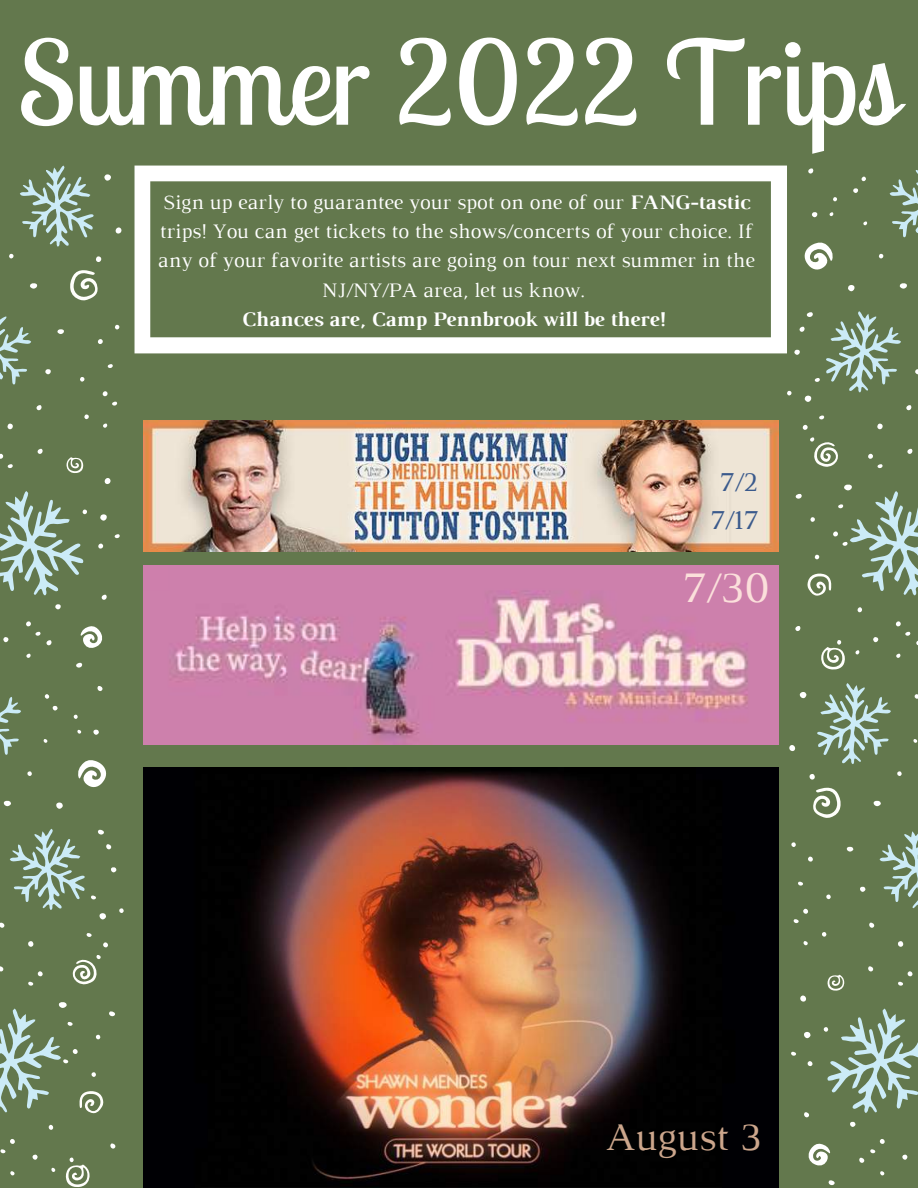
<style>
.page{position:relative;width:918px;height:1188px;background:#63784d}
.page>*{position:absolute;margin:0;border:0;box-sizing:border-box;transform-origin:0 0}
.t1{font:116.25px "Lobster Two";color:#fff}
.t2{font:44.4px "Luthier";color:#fbdfdb}
.t3{font:39.9px "Luthier";color:#cca68c}
.t4{font:27.9px/38.5px "Luthier";color:#3a5a8c;text-align:center}
.t5{font:21px/29.2px "Luthier";color:#fff;text-align:center}
.t6{font:700 21px "Luthier";color:#fff}
.s1{font-weight:700}
</style>
<div class="page">
<img style="left:143px;top:565px;width:636px;height:179px">
<img style="left:143px;top:421px;width:636px;height:130px">
<img style="left:143px;top:767px;width:636px;height:421px">
<svg style="left:135px;top:166px;width:652px;height:187px"></svg>
<svg style="left:20px;top:166px;width:74px;height:81px"></svg>
<svg style="left:0;top:316px;width:31px;height:69px"></svg>
<svg style="left:70px;top:270px;width:28px;height:31px"></svg>
<svg style="left:66px;top:457px;width:18px;height:16px"></svg>
<svg style="left:81px;top:626px;width:21px;height:22px"></svg>
<svg style="left:3px;top:637px;width:6px;height:5px"></svg>
<svg style="left:45px;top:369px;width:6px;height:5px"></svg>
<svg style="left:98px;top:339px;width:5px;height:5px"></svg>
<svg style="left:80px;top:377px;width:5px;height:5px"></svg>
<svg style="left:36px;top:405px;width:6px;height:5px"></svg>
<svg style="left:7px;top:424px;width:6px;height:5px"></svg>
<svg style="left:37px;top:449px;width:6px;height:5px"></svg>
<svg style="left:57px;top:329px;width:7px;height:5px"></svg>
<svg style="left:105px;top:478px;width:6px;height:6px"></svg>
<svg style="left:107px;top:364px;width:6px;height:4px"></svg>
<svg style="left:103px;top:391px;width:5px;height:5px"></svg>
<svg style="left:84px;top:414px;width:5px;height:5px"></svg>
<svg style="left:103px;top:424px;width:4px;height:4px"></svg>
<svg style="left:112px;top:402px;width:5px;height:4px"></svg>
<svg style="left:0;top:454px;width:13px;height:14px"></svg>
<svg style="left:26px;top:621px;width:5px;height:5px"></svg>
<svg style="left:26px;top:654px;width:5px;height:4px"></svg>
<svg style="left:55px;top:604px;width:6px;height:5px"></svg>
<svg style="left:35px;top:632px;width:17px;height:14px"></svg>
<svg style="left:9px;top:254px;width:5px;height:5px"></svg>
<svg style="left:0;top:491px;width:87px;height:104px"></svg>
<svg style="left:98px;top:544px;width:5px;height:5px"></svg>
<svg style="left:114px;top:534px;width:6px;height:4px"></svg>
<svg style="left:100px;top:514px;width:7px;height:7px"></svg>
<svg style="left:116px;top:227px;width:5px;height:7px"></svg>
<svg style="left:96px;top:256px;width:6px;height:6px"></svg>
<svg style="left:101px;top:595px;width:6px;height:5px"></svg>
<svg style="left:30px;top:283px;width:8px;height:6px"></svg>
<svg style="left:76px;top:663px;width:6px;height:5px"></svg>
<svg style="left:104px;top:174px;width:7px;height:7px"></svg>
<svg style="left:115px;top:325px;width:5px;height:5px"></svg>
<svg style="left:0;top:697px;width:21px;height:58px"></svg>
<svg style="left:10px;top:829px;width:75px;height:81px"></svg>
<svg style="left:78px;top:760px;width:29px;height:28px"></svg>
<svg style="left:32px;top:1154px;width:6px;height:6px"></svg>
<svg style="left:49px;top:1125px;width:4px;height:5px"></svg>
<svg style="left:66px;top:1158px;width:24px;height:29px"></svg>
<svg style="left:51px;top:1168px;width:5px;height:4px"></svg>
<svg style="left:0;top:923px;width:5px;height:5px"></svg>
<svg style="left:28px;top:941px;width:6px;height:6px"></svg>
<svg style="left:0;top:966px;width:4px;height:6px"></svg>
<svg style="left:38px;top:971px;width:5px;height:5px"></svg>
<svg style="left:28px;top:982px;width:6px;height:4px"></svg>
<svg style="left:10px;top:1171px;width:5px;height:5px"></svg>
<svg style="left:0;top:1139px;width:15px;height:14px"></svg>
<svg style="left:111px;top:867px;width:6px;height:5px"></svg>
<svg style="left:119px;top:908px;width:5px;height:5px"></svg>
<svg style="left:110px;top:1143px;width:6px;height:6px"></svg>
<svg style="left:91px;top:896px;width:5px;height:4px"></svg>
<svg style="left:103px;top:942px;width:5px;height:5px"></svg>
<svg style="left:27px;top:771px;width:5px;height:5px"></svg>
<svg style="left:72px;top:955px;width:29px;height:30px"></svg>
<svg style="left:87px;top:933px;width:5px;height:4px"></svg>
<svg style="left:99px;top:913px;width:7px;height:7px"></svg>
<svg style="left:0;top:1002px;width:103px;height:112px"></svg>
<svg style="left:109px;top:1011px;width:6px;height:5px"></svg>
<svg style="left:3px;top:801px;width:8px;height:5px"></svg>
<svg style="left:106px;top:844px;width:6px;height:6px"></svg>
<svg style="left:93px;top:729px;width:6px;height:6px"></svg>
<svg style="left:97px;top:686px;width:6px;height:5px"></svg>
<svg style="left:98px;top:830px;width:6px;height:5px"></svg>
<svg style="left:52px;top:706px;width:6px;height:5px"></svg>
<svg style="left:56px;top:802px;width:7px;height:7px"></svg>
<svg style="left:45px;top:694px;width:4px;height:5px"></svg>
<svg style="left:73px;top:715px;width:5px;height:4px"></svg>
<svg style="left:77px;top:730px;width:5px;height:4px"></svg>
<svg style="left:44px;top:739px;width:4px;height:4px"></svg>
<svg style="left:890px;top:170px;width:28px;height:68px"></svg>
<svg style="left:826px;top:311px;width:75px;height:81px"></svg>
<svg style="left:804px;top:242px;width:29px;height:28px"></svg>
<svg style="left:873px;top:637px;width:5px;height:5px"></svg>
<svg style="left:858px;top:607px;width:4px;height:5px"></svg>
<svg style="left:821px;top:640px;width:24px;height:30px"></svg>
<svg style="left:855px;top:650px;width:4px;height:5px"></svg>
<svg style="left:915px;top:369px;width:3px;height:5px"></svg>
<svg style="left:906px;top:405px;width:5px;height:5px"></svg>
<svg style="left:877px;top:424px;width:6px;height:5px"></svg>
<svg style="left:907px;top:449px;width:5px;height:5px"></svg>
<svg style="left:868px;top:454px;width:15px;height:14px"></svg>
<svg style="left:896px;top:621px;width:5px;height:5px"></svg>
<svg style="left:896px;top:654px;width:4px;height:4px"></svg>
<svg style="left:905px;top:632px;width:5px;height:4px"></svg>
<svg style="left:794px;top:349px;width:6px;height:6px"></svg>
<svg style="left:787px;top:391px;width:5px;height:5px"></svg>
<svg style="left:795px;top:626px;width:5px;height:5px"></svg>
<svg style="left:814px;top:378px;width:6px;height:4px"></svg>
<svg style="left:803px;top:425px;width:5px;height:5px"></svg>
<svg style="left:879px;top:254px;width:5px;height:5px"></svg>
<svg style="left:810px;top:437px;width:28px;height:30px"></svg>
<svg style="left:819px;top:415px;width:5px;height:5px"></svg>
<svg style="left:804px;top:395px;width:8px;height:7px"></svg>
<svg style="left:795px;top:484px;width:123px;height:112px"></svg>
<svg style="left:899px;top:283px;width:8px;height:6px"></svg>
<svg style="left:799px;top:327px;width:6px;height:5px"></svg>
<svg style="left:812px;top:212px;width:6px;height:5px"></svg>
<svg style="left:808px;top:168px;width:5px;height:6px"></svg>
<svg style="left:806px;top:312px;width:7px;height:5px"></svg>
<svg style="left:853px;top:188px;width:5px;height:5px"></svg>
<svg style="left:848px;top:285px;width:7px;height:6px"></svg>
<svg style="left:862px;top:177px;width:4px;height:4px"></svg>
<svg style="left:833px;top:197px;width:4px;height:5px"></svg>
<svg style="left:829px;top:212px;width:4px;height:4px"></svg>
<svg style="left:863px;top:221px;width:4px;height:4px"></svg>
<svg style="left:817px;top:683px;width:74px;height:81px"></svg>
<svg style="left:880px;top:831px;width:38px;height:78px"></svg>
<svg style="left:813px;top:788px;width:28px;height:30px"></svg>
<svg style="left:827px;top:975px;width:18px;height:16px"></svg>
<svg style="left:808px;top:1143px;width:22px;height:23px"></svg>
<svg style="left:902px;top:1154px;width:6px;height:6px"></svg>
<svg style="left:860px;top:886px;width:6px;height:6px"></svg>
<svg style="left:808px;top:857px;width:5px;height:5px"></svg>
<svg style="left:826px;top:894px;width:5px;height:5px"></svg>
<svg style="left:869px;top:923px;width:6px;height:5px"></svg>
<svg style="left:898px;top:941px;width:6px;height:6px"></svg>
<svg style="left:868px;top:966px;width:6px;height:6px"></svg>
<svg style="left:846px;top:847px;width:8px;height:5px"></svg>
<svg style="left:800px;top:996px;width:6px;height:6px"></svg>
<svg style="left:798px;top:882px;width:5px;height:4px"></svg>
<svg style="left:822px;top:932px;width:5px;height:5px"></svg>
<svg style="left:804px;top:941px;width:4px;height:4px"></svg>
<svg style="left:794px;top:909px;width:14px;height:14px"></svg>
<svg style="left:908px;top:971px;width:5px;height:5px"></svg>
<svg style="left:898px;top:982px;width:5px;height:4px"></svg>
<svg style="left:880px;top:1171px;width:5px;height:5px"></svg>
<svg style="left:850px;top:1122px;width:6px;height:5px"></svg>
<svg style="left:859px;top:1139px;width:26px;height:24px"></svg>
<svg style="left:897px;top:771px;width:5px;height:5px"></svg>
<svg style="left:823px;top:1009px;width:95px;height:104px"></svg>
<svg style="left:808px;top:1061px;width:5px;height:5px"></svg>
<svg style="left:791px;top:1052px;width:5px;height:4px"></svg>
<svg style="left:804px;top:1032px;width:7px;height:6px"></svg>
<svg style="left:789px;top:745px;width:6px;height:6px"></svg>
<svg style="left:809px;top:774px;width:6px;height:6px"></svg>
<svg style="left:804px;top:1112px;width:5px;height:6px"></svg>
<svg style="left:873px;top:801px;width:8px;height:5px"></svg>
<svg style="left:829px;top:1180px;width:6px;height:5px"></svg>
<svg style="left:800px;top:692px;width:7px;height:6px"></svg>
<svg style="left:791px;top:842px;width:5px;height:5px"></svg>
<svg style="left:915px;top:694px;width:3px;height:5px"></svg>
<svg style="left:913px;top:739px;width:5px;height:4px"></svg>
<h1 class="t1" style="left:17px;top:8px;width:880px">Summer 2022 Trips</h1>
<p class="t5" style="left:158px;top:189px;width:598px">Sign up early to guarantee your spot on one of our <span class="s1">FANG-tastic </span>trips! You can get tickets to the shows/concerts of your choice. If any of your favorite artists are going on tour next summer in the NJ/NY/PA area, let us know.</p>
<p class="t6" style="left:242px;top:311px;width:425px">Chances are, Camp Pennbrook will be there!</p>
<h3 class="t4" style="left:710px;top:465px;width:50px">7/2<br>7/17</h3>
<h2 class="t2" style="left:682px;top:571px;width:88px">7/30</h2>
<h3 class="t3" style="left:606px;top:1122px;width:157px">August 3</h3>
</div>
